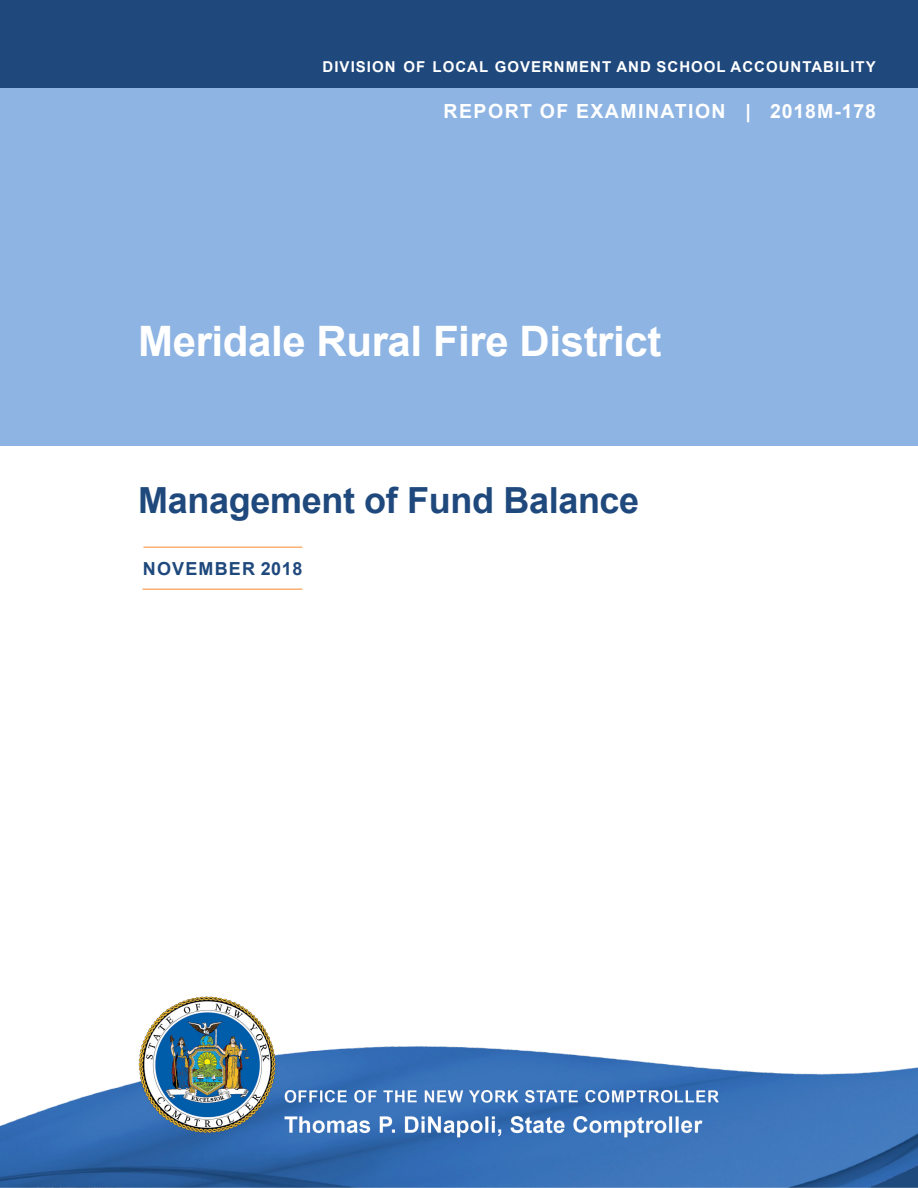
<style>
.page{position:relative;width:918px;height:1188px;background:#fff}
.page>*{position:absolute;margin:0;border:0;box-sizing:border-box;transform-origin:0 0}
.t1{font:700 42px "Arial";letter-spacing:-.01em;color:#fff}
.t2{font:700 36px "Arial";letter-spacing:-.01em;color:#1f497d}
.t3{font:700 19.5px "Arial";letter-spacing:.075em;color:#fff}
.Sidebar_Text{font:700 18px "Arial";letter-spacing:.065em;color:#1f497d}
.t4{font:700 15px "Arial";letter-spacing:.065em;color:#fff}
</style>
<div class="page">
<div style="left:0;top:0;width:918px;height:446px;background:#8eb4e3"></div>
<div style="left:0;top:0;width:918px;height:88px;background:#1f497d"></div>
<hr style="left:143px;top:546px;width:159px;height:2px;background:#f9b074">
<hr style="left:143px;top:588px;width:159px;height:2px;background:#f9b074">
<img style="left:0;top:996px;width:918px;height:192px">
<p class="t4" style="left:323px;top:56px;width:555px">DIVISION OF LOCAL GOVERNMENT AND SCHOOL ACCOUNTABILITY</p>
<p class="t3" style="left:444px;top:97px;width:434px">REPORT OF EXAMINATION | 2018M-178</p>
<p class="t1" style="left:138px;top:311px;width:525px">Meridale Rural Fire District</p>
<p class="t2" style="left:138px;top:475px;width:503px">Management of Fund Balance</p>
<p class="Sidebar_Text" style="left:143px;top:556px;width:161px">NOVEMBER 2018</p>
</div>
